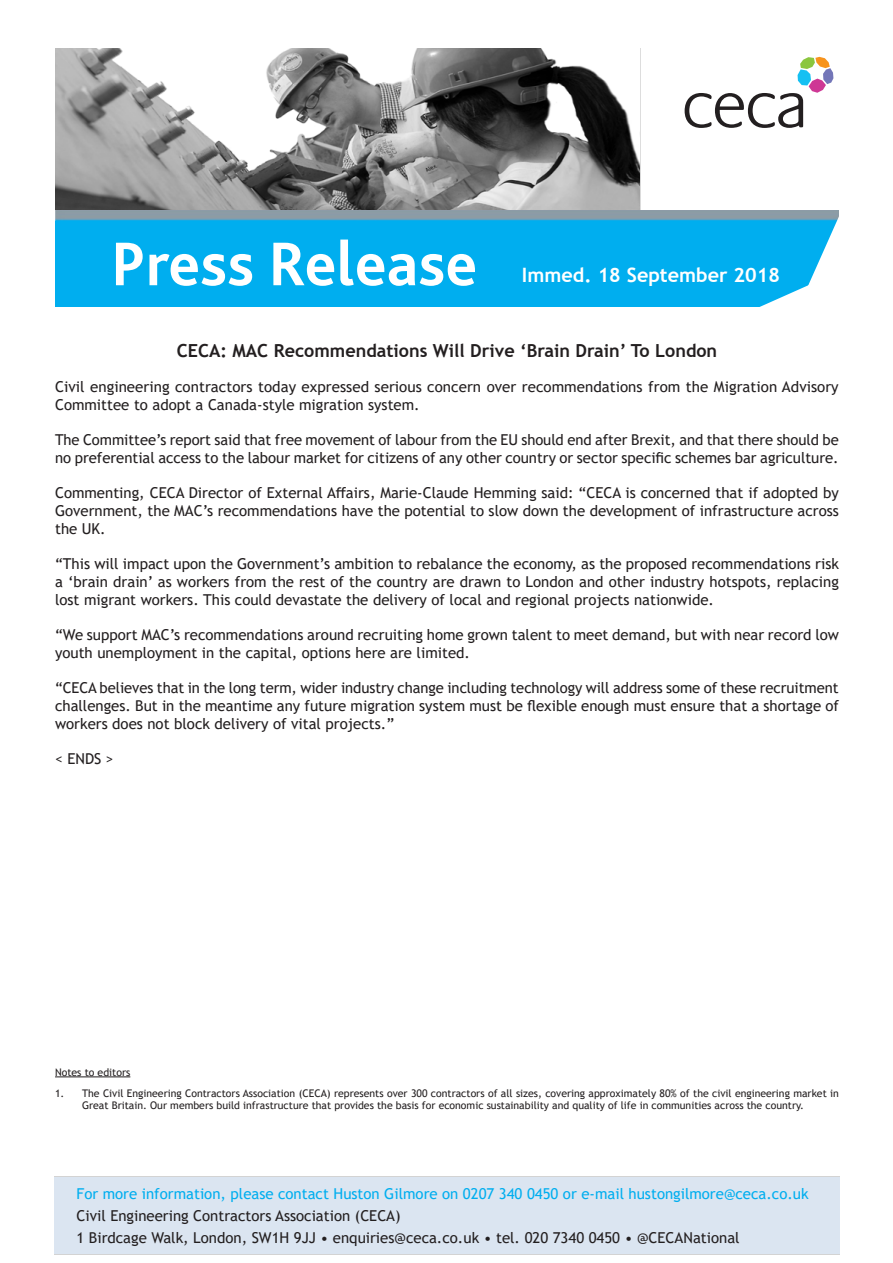
<style>
.page{position:relative;width:893px;height:1263px;background:#fff}
.page>*{position:absolute;margin:0;border:0;box-sizing:border-box;transform-origin:0 0}
.t1{font:700 64.5px "Bliss";color:#fff}
.t2{font:700 19.8px "Trebuchet MS";color:#fff}
.t3{font:700 18px "Trebuchet MS";color:#231f20}
.t4{font:15px/18px "Trebuchet MS";color:#231f20}
.t5{font:15px "Trebuchet MS";color:#00aeef}
.t6{font:10.5px/12.6px "Trebuchet MS";color:#231f20}
</style>
<div class="page">
<img style="left:55px;top:49px;width:585px;height:161px">
<img style="left:55px;top:210px;width:703px;height:12px">
<hr style="left:55px;top:1076px;width:75px;height:1px;background:#231f20">
<div style="left:54px;top:222px;width:805px;height:85px;background:#00aeef"></div>
<svg style="left:758px;top:210px;width:101px;height:97px"></svg>
<div style="left:54px;top:1177px;width:785px;height:78px;background:#dbe5f1"></div>
<div style="left:8px;top:40px;width:47px;height:303px;background:#fff"></div>
<svg style="left:685px;top:57px;width:148px;height:71px"></svg>
<div style="left:784px;top:300px;width:35px;height:19px;background:#fff"></div>
<p class="t1" style="left:111px;top:224px;width:368px">Press Release</p>
<p class="t2" style="left:522px;top:262px;width:260px">Immed. 18 September 2018</p>
<p class="t3" style="left:177px;top:339px;width:542px">CECA: MAC Recommendations Will Drive ‘Brain Drain’ To London</p>
<p class="t4" style="left:55px;top:377px;width:785px">Civil engineering contractors today expressed serious concern over recommendations from the Migration Advisory<br>Committee to adopt a Canada-style migration system.</p>
<p class="t4" style="left:55px;top:430px;width:785px">The Committee’s report said that free movement of labour from the EU should end after Brexit, and that there should be no preferential access to the labour market for citizens of any other country or sector specific schemes bar agriculture.</p>
<p class="t4" style="left:55px;top:483px;width:785px;text-align:justify">Commenting, CECA Director of External Affairs, Marie-Claude Hemming said: “CECA is concerned that if adopted by Government, the MAC’s recommendations have the potential to slow down the development of infrastructure across the UK.</p>
<p class="t4" style="left:55px;top:554px;width:785px;text-align:justify">“This will impact upon the Government’s ambition to rebalance the economy, as the proposed recommendations risk a ‘brain drain’ as workers from the rest of the country are drawn to London and other industry hotspots, replacing lost migrant workers. This could devastate the delivery of local and regional projects nationwide.</p>
<p class="t4" style="left:55px;top:625px;width:785px">“We support MAC’s recommendations around recruiting home grown talent to meet demand, but with near record low youth unemployment in the capital, options here are limited.</p>
<p class="t4" style="left:55px;top:678px;width:785px;text-align:justify">“CECA believes that in the long term, wider industry change including technology will address some of these recruitment challenges. But in the meantime any future migration system must be flexible enough must ensure that a shortage of workers does not block delivery of vital projects.”</p>
<p class="t4" style="left:55px;top:749px;width:60px">&lt; ENDS &gt;</p>
<p class="t6" style="left:55px;top:1065px;width:77px">Notes to editors</p>
<p class="t6" style="left:82px;top:1086px;width:758px;text-indent:-27px">1. The Civil Engineering Contractors Association (CECA) represents over 300 contractors of all sizes, covering approximately 80% of the civil engineering market in<br>Great Britain. Our members build infrastructure that provides the basis for economic sustainability and quality of life in communities across the country.</p>
<p class="t5" style="left:77px;top:1184px;width:734px">For more information, please contact Huston Gilmore on 0207 340 0450 or e-mail hustongilmore@ceca.co.uk</p>
<p class="t4" style="left:77px;top:1206px;width:326px">Civil Engineering Contractors Association (CECA)</p>
<p class="t4" style="left:77px;top:1228px;width:665px">1 Birdcage Walk, London, SW1H 9JJ • enquiries@ceca.co.uk • tel. 020 7340 0450 • @CECANational</p>
</div>
